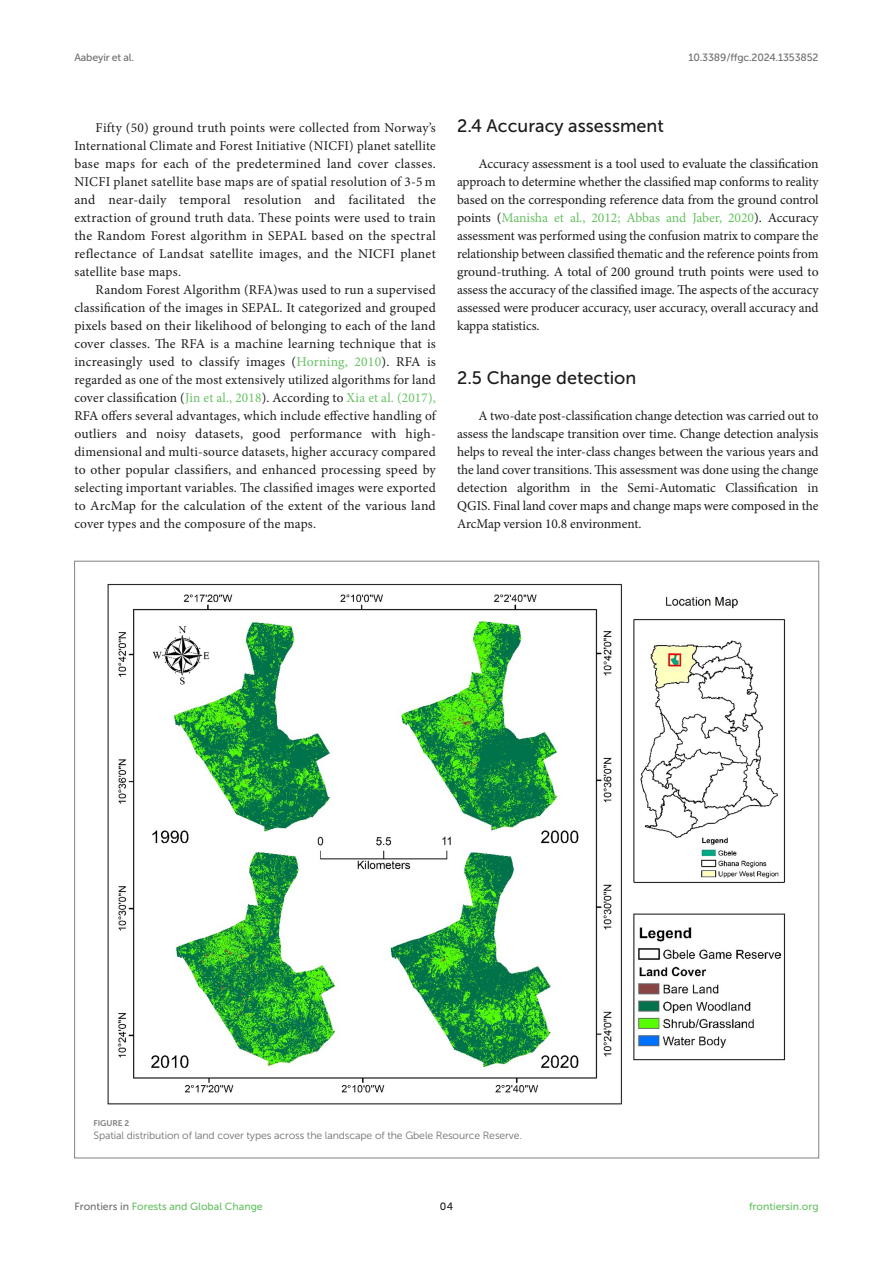
<style>
.page{position:relative;width:893px;height:1263px;background:#fff}
.page>*{position:absolute;margin:0;border:0;box-sizing:border-box;transform-origin:0 0}
.HEAD_2{font:18px "Museo Sans 500";color:#1b1c1b}
.TEXT{font:13.5px/18px "Minion Pro";letter-spacing:.015em;color:#1b1c1b;text-align:justify}
.TEXT_FLUSH{font:13.5px/18px "Minion Pro";letter-spacing:-.005em;color:#1b1c1b;text-align:justify}
.FIG_LEG{font:10.5px "Museo Sans 300";letter-spacing:-.01em;color:#706f70}
.t1{font:10.5px "Museo Sans 500";color:#65c161}
.t2{font:10.5px "Museo Sans 500";letter-spacing:-.015em;color:#706f70}
.t3{font:10.5px "Museo Sans 500";color:#1b1c1b}
.FIG_HD{font:8.25px "Museo Sans 700";letter-spacing:-.01em;color:#7e7f7f}
.s1{color:#65c161}
.s2{color:#706f70}
</style>
<div class="page">
<img style="left:107px;top:583px;width:679px;height:522px">
<p class="t2" style="left:74px;top:51px;width:61px">Aabeyir et al.</p>
<p class="t2" style="left:688px;top:51px;width:131px">10.3389/ffgc.2024.1353852</p>
<p class="TEXT" style="left:74px;top:119px;width:363px;text-indent:21px">Fifty (50) ground truth points were collected from Norway’s International Climate and Forest Initiative (NICFI) planet satellite base maps for each of the predetermined land cover classes.<br>NICFI planet satellite base maps are of spatial resolution of 3-5 m and near-daily temporal resolution and facilitated the extraction of ground truth data. These points were used to train the Random Forest algorithm in SEPAL based on the spectral reflectance of Landsat satellite images, and the NICFI planet satellite base maps.</p>
<p class="TEXT" style="left:74px;top:281px;width:363px;text-indent:21px">Random Forest Algorithm (RFA)was used to run a supervised classification of the images in SEPAL. It categorized and grouped pixels based on their likelihood of belonging to each of the land cover classes. The RFA is a machine learning technique that is increasingly used to classify images (<span class="s1">Horning, 2010</span>). RFA is regarded as one of the most extensively utilized algorithms for land cover classification (<span class="s1">Jin et al., 2018</span>). According to <span class="s1">Xia et al. (2017), </span>RFA offers several advantages, which include effective handling of outliers and noisy datasets, good performance with high&shy;dimensional and multi-source datasets, higher accuracy compared to other popular classifiers, and enhanced processing speed by selecting important variables. The classified images were exported to ArcMap for the calculation of the extent of the various land cover types and the composure of the maps.</p>
<p class="HEAD_2" style="left:457px;top:116px;width:208px">2.4 Accuracy assessment</p>
<p class="TEXT_FLUSH" style="left:457px;top:155px;width:363px;text-indent:21px">Accuracy assessment is a tool used to evaluate the classification approach to determine whether the classified map conforms to reality based on the corresponding reference data from the ground control points (<span class="s1">Manisha et al., 2012; Abbas and Jaber, 2020</span>). Accuracy assessment was performed using the confusion matrix to compare the relationship between classified thematic and the reference points from ground-truthing. A total of 200 ground truth points were used to assess the accuracy of the classified image. The aspects of the accuracy assessed were producer accuracy, user accuracy, overall accuracy and kappa statistics.</p>
<p class="HEAD_2" style="left:457px;top:368px;width:181px">2.5 Change detection</p>
<p class="TEXT_FLUSH" style="left:457px;top:407px;width:363px;text-indent:21px">A two-date post-classification change detection was carried out to assess the landscape transition over time. Change detection analysis helps to reveal the inter-class changes between the various years and the land cover transitions. This assessment was done using the change detection algorithm in the Semi-Automatic Classification in QGIS. Final land cover maps and change maps were composed in the ArcMap version 10.8 environment.</p>
<p class="FIG_HD" style="left:94px;top:1118px;width:37px">FIGURE 2</p>
<p class="FIG_LEG" style="left:94px;top:1130px;width:430px">Spatial distribution of land cover types across the landscape of the Gbele Resource Reserve.</p>
<p class="t1" style="left:74px;top:1200px;width:190px"><span class="s2">Frontiers in</span> Forests and Global Change</p>
<p class="t3" style="left:440px;top:1200px;width:15px">04</p>
<p class="t1" style="left:749px;top:1200px;width:71px">frontiersin.org</p>
</div>
